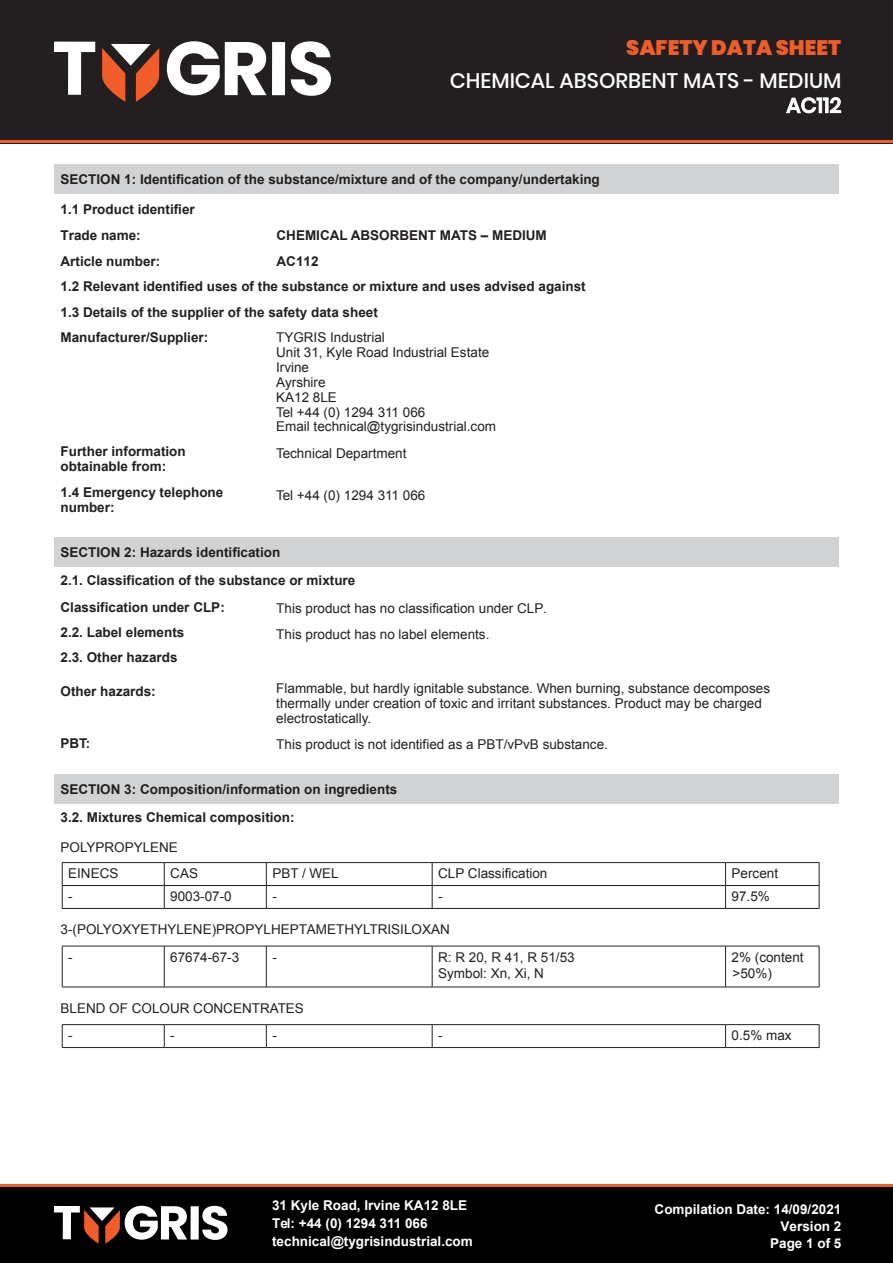
<style>
.page{position:relative;width:893px;height:1263px;background:#fff}
.page>*{position:absolute;margin:0;border:0;box-sizing:border-box;transform-origin:0 0}
.t1{font:500 21px/25.2px "Poppins";color:#fff;text-align:right}
.t2{font:900 21px "Poppins";color:#ef5d2a}
.t3{font:13.5px/14.9px "Arial";color:#231f20}
.t4{font:700 13.5px/25.5px "Arial";color:#231f20}
.t5{font:700 13.5px/18px "Arial";color:#fff}
.t6{font:700 13.5px "Arial";color:#231f20}
.t7{font:700 13.5px/17px "Arial";color:#fff;text-align:right}
.s1{font-style:inherit}
</style>
<div class="page">
<div style="left:0;top:1186px;width:893px;height:77px;background:#000001"></div>
<hr style="left:0;top:1184px;width:893px;height:2px;background:#ef5d2a">
<div style="left:191px;top:1206px;width:8px;height:33px;background:#fff"></div>
<svg style="left:202px;top:1206px;width:26px;height:34px"></svg>
<svg style="left:54px;top:1206px;width:133px;height:38px"></svg>
<div style="left:54px;top:164px;width:784px;height:29px;background:#d1d2d4"></div>
<div style="left:54px;top:537px;width:784px;height:30px;background:#d1d2d4"></div>
<div style="left:54px;top:774px;width:784px;height:29px;background:#d1d2d4"></div>
<hr style="left:62px;top:862px;width:102px;height:1px;background:#231f20">
<hr style="left:164px;top:862px;width:102px;height:1px;background:#231f20">
<hr style="left:266px;top:862px;width:166px;height:1px;background:#231f20">
<hr style="left:432px;top:862px;width:294px;height:1px;background:#231f20">
<hr style="left:726px;top:862px;width:93px;height:1px;background:#231f20">
<hr style="left:62px;top:885px;width:102px;height:1px;background:#231f20">
<svg style="left:62px;top:863px;width:1px;height:45px"></svg>
<hr style="left:164px;top:885px;width:102px;height:1px;background:#231f20">
<svg style="left:164px;top:863px;width:1px;height:45px"></svg>
<hr style="left:266px;top:885px;width:166px;height:1px;background:#231f20">
<svg style="left:266px;top:863px;width:1px;height:45px"></svg>
<hr style="left:432px;top:885px;width:294px;height:1px;background:#231f20">
<svg style="left:432px;top:863px;width:1px;height:45px"></svg>
<hr style="left:726px;top:885px;width:93px;height:1px;background:#231f20">
<svg style="left:725px;top:863px;width:1px;height:45px"></svg>
<svg style="left:819px;top:863px;width:1px;height:45px"></svg>
<hr style="left:62px;top:908px;width:102px;height:1px;background:#231f20">
<hr style="left:164px;top:908px;width:102px;height:1px;background:#231f20">
<hr style="left:266px;top:908px;width:166px;height:1px;background:#231f20">
<hr style="left:432px;top:908px;width:294px;height:1px;background:#231f20">
<hr style="left:726px;top:908px;width:93px;height:1px;background:#231f20">
<hr style="left:62px;top:946px;width:102px;height:1px;background:#231f20">
<hr style="left:62px;top:946px;width:1px;height:41px;background:#231f20">
<hr style="left:164px;top:946px;width:102px;height:1px;background:#231f20">
<hr style="left:164px;top:946px;width:1px;height:41px;background:#231f20">
<hr style="left:266px;top:946px;width:166px;height:1px;background:#231f20">
<hr style="left:266px;top:946px;width:1px;height:41px;background:#231f20">
<hr style="left:432px;top:946px;width:294px;height:1px;background:#231f20">
<hr style="left:432px;top:946px;width:1px;height:41px;background:#231f20">
<hr style="left:726px;top:946px;width:93px;height:1px;background:#231f20">
<hr style="left:725px;top:946px;width:1px;height:41px;background:#231f20">
<hr style="left:819px;top:946px;width:1px;height:41px;background:#231f20">
<hr style="left:62px;top:987px;width:102px;height:1px;background:#231f20">
<hr style="left:164px;top:987px;width:102px;height:1px;background:#231f20">
<hr style="left:266px;top:987px;width:166px;height:1px;background:#231f20">
<hr style="left:432px;top:987px;width:294px;height:1px;background:#231f20">
<hr style="left:726px;top:987px;width:93px;height:1px;background:#231f20">
<hr style="left:62px;top:1024px;width:102px;height:1px;background:#231f20">
<svg style="left:62px;top:1025px;width:1px;height:22px"></svg>
<hr style="left:164px;top:1024px;width:102px;height:1px;background:#231f20">
<svg style="left:164px;top:1025px;width:1px;height:22px"></svg>
<hr style="left:266px;top:1024px;width:166px;height:1px;background:#231f20">
<svg style="left:266px;top:1025px;width:1px;height:22px"></svg>
<hr style="left:432px;top:1024px;width:294px;height:1px;background:#231f20">
<svg style="left:432px;top:1025px;width:1px;height:22px"></svg>
<hr style="left:726px;top:1024px;width:93px;height:1px;background:#231f20">
<svg style="left:725px;top:1025px;width:1px;height:22px"></svg>
<svg style="left:819px;top:1025px;width:1px;height:22px"></svg>
<hr style="left:62px;top:1047px;width:102px;height:1px;background:#231f20">
<hr style="left:164px;top:1047px;width:102px;height:1px;background:#231f20">
<hr style="left:266px;top:1047px;width:166px;height:1px;background:#231f20">
<hr style="left:432px;top:1047px;width:294px;height:1px;background:#231f20">
<hr style="left:726px;top:1047px;width:93px;height:1px;background:#231f20">
<div style="left:0;top:0;width:893px;height:143px;background:#231f20"></div>
<hr style="left:0;top:140px;width:893px;height:3px;background:#ef5d2a">
<svg style="left:54px;top:42px;width:41px;height:53px"></svg>
<svg style="left:167px;top:41px;width:100px;height:54px"></svg>
<div style="left:272px;top:42px;width:13px;height:53px;background:#fff"></div>
<svg style="left:291px;top:41px;width:40px;height:55px"></svg>
<svg style="left:102px;top:44px;width:57px;height:58px"></svg>
<h1 class="t2" style="left:626px;top:36px;width:216px">SAFETY DATA SHEET</h1>
<h1 class="t1" style="left:450px;top:68px;width:393px">CHEMICAL ABSORBENT MATS - MEDIUM<br>AC112</h1>
<p class="t4" style="left:61px;top:166px;width:541px">SECTION 1: Identification of the substance/mixture and of the company/undertakin<span class="s1">g</span></p>
<p class="t4" style="left:61px;top:197px;width:136px">1.1 Product identifier<br>Trade name:</p>
<p class="t4" style="left:277px;top:223px;width:272px">CHEMICAL ABSORBENT MATS – MEDIUM</p>
<p class="t4" style="left:61px;top:249px;width:527px;text-indent:216px">AC112<br>1.2 Relevant identified uses of the substance or mixture and uses advised against 1.3 Details of the supplier of the safety data sheet<br>Manufacturer/Supplier:</p>
<p class="t4" style="left:61px;top:249px;width:101px">Article number:</p>
<p class="t3" style="left:276px;top:330px;width:221px">TYGRIS Industrial<br>Unit 31, Kyle Road Industrial Estate<br>Irvine<br>Ayrshire<br>KA12 8LE<br>Tel +44 (0) 1294 311 066<br>Email technical@tygrisindustrial.com</p>
<p class="t3" style="left:276px;top:446px;width:132px">Technical Department</p>
<p class="t3" style="left:276px;top:488px;width:151px">Tel +44 (0) 1294 311 066</p>
<p class="t4" style="left:61px;top:444px;width:127px;line-height:14.9px">Further information obtainable from:</p>
<p class="t4" style="left:61px;top:485px;width:164px;line-height:14.9px">1.4 Emergency telephone number:</p>
<p class="t4" style="left:61px;top:540px;width:221px">SECTION 2: Hazards identification</p>
<p class="t4" style="left:61px;top:567px;width:296px;line-height:27px">2.1. Classification of the substance or mixture<br>Classification under CLP:</p>
<p class="t4" style="left:61px;top:620px;width:125px">2.2. Label elements<br>2.3. Other hazards</p>
<p class="t4" style="left:61px;top:679px;width:97px">Other hazards:</p>
<p class="t3" style="left:276px;top:595px;width:272px;line-height:26.1px">This product has no classification under CLP.<br>This product has no label elements.</p>
<p class="t3" style="left:276px;top:681px;width:495px">Flammable, but hardly ignitable substance. When burning, substance decomposes thermally under creation of toxic and irritant substances. Product may be charged electrostatically.</p>
<p class="t3" style="left:276px;top:737px;width:333px">This product is not identified as a PBT/vPvB substance.</p>
<p class="t4" style="left:61px;top:731px;width:31px">PBT:</p>
<p class="t6" style="left:61px;top:779px;width:338px">SECTION 3: Composition/information on ingredients</p>
<p class="t4" style="left:61px;top:804px;width:236px">3.2. Mixtures Chemical composition:</p>
<p class="t3" style="left:68px;top:834px;width:111px;line-height:26.5px;text-indent:-8px">POLYPROPYLENE<br>EINECS</p>
<p class="t3" style="left:170px;top:866px;width:29px">CAS</p>
<p class="t3" style="left:272px;top:866px;width:68px">PBT / WEL</p>
<p class="t3" style="left:438px;top:866px;width:111px">CLP Classification</p>
<p class="t3" style="left:732px;top:866px;width:48px">Percent</p>
<p class="t3" style="left:68px;top:889px;width:6px">-</p>
<p class="t3" style="left:170px;top:889px;width:63px">9003-07-0</p>
<p class="t3" style="left:272px;top:889px;width:6px">-</p>
<p class="t3" style="left:438px;top:889px;width:6px">-</p>
<p class="t3" style="left:732px;top:889px;width:40px">97.5%</p>
<p class="t3" style="left:68px;top:916px;width:383px;line-height:27.3px;text-indent:-8px">3-(POLYOXYETHYLENE)PROPYLHEPTAMETHYLTRISILOXAN -</p>
<p class="t3" style="left:170px;top:950px;width:71px">67674-67-3</p>
<p class="t3" style="left:272px;top:950px;width:6px">-</p>
<p class="t3" style="left:438px;top:949px;width:138px;line-height:16.2px">R: R 20, R 41, R 51/53<br>Symbol: Xn, Xi, N</p>
<p class="t3" style="left:732px;top:949px;width:74px;line-height:16.5px">2% (content &gt;50%)</p>
<p class="t3" style="left:68px;top:995px;width:237px;line-height:27.3px;text-indent:-8px">BLEND OF COLOUR CONCENTRATES -</p>
<p class="t3" style="left:170px;top:1028px;width:6px">-</p>
<p class="t3" style="left:272px;top:1028px;width:6px">-</p>
<p class="t3" style="left:438px;top:1028px;width:6px">-</p>
<p class="t3" style="left:732px;top:1028px;width:62px">0.5% max</p>
<p class="t5" style="left:272px;top:1197px;width:202px">31 Kyle Road, Irvine KA12 8LE<br>Tel: +44 (0) 1294 311 066 technical@tygrisindustrial.com</p>
<p class="t7" style="left:655px;top:1200px;width:188px">Compilation Date: 14/09/2021<br>Version 2<br>Page 1 of 5</p>
</div>
